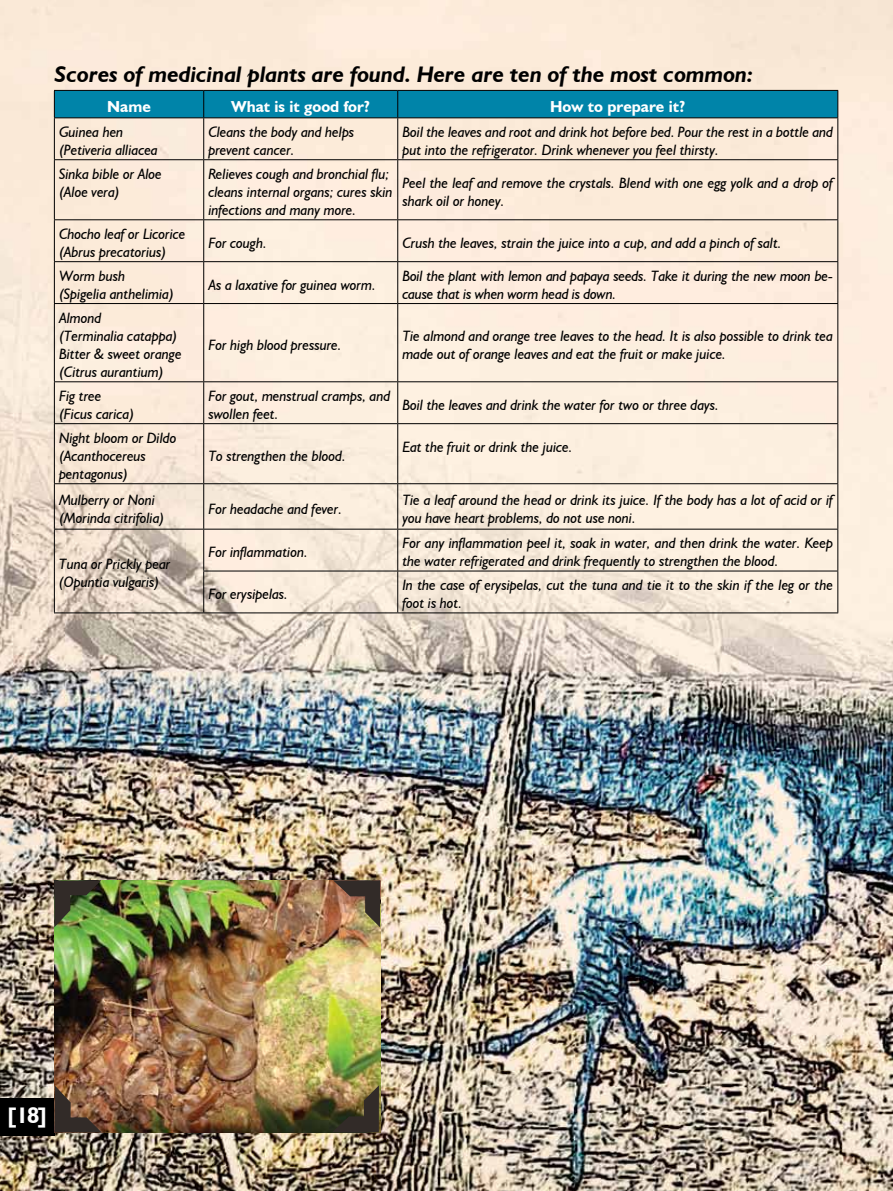
<style>
.page{position:relative;width:893px;height:1191px;background:#fff}
.page>*{position:absolute;margin:0;border:0;box-sizing:border-box;transform-origin:0 0}
.t1{font:italic 700 22.5px "Humanist 521 BT";color:#000}
.t2{font:700 22.5px "Humanist 521 BT";color:#fff}
.t3{font:700 15.9px "Humanist 521 BT";color:#fff}
.t4{font:italic 15px/18.1px "Humanist 521 BT";letter-spacing:-.01em;color:#000}
</style>
<div class="page">
<img style="left:0;top:0;width:893px;height:1191px">
<div style="left:0;top:1098px;width:54px;height:37px;background:#000"></div>
<div style="left:54px;top:90px;width:784px;height:27px;background:#0084a9"></div>
<hr style="left:54px;top:117px;width:150px;height:1px;background:#000">
<hr style="left:54px;top:118px;width:1px;height:41px;background:#000">
<hr style="left:204px;top:117px;width:194px;height:1px;background:#000">
<hr style="left:203px;top:118px;width:1px;height:41px;background:#000">
<hr style="left:398px;top:117px;width:440px;height:1px;background:#000">
<hr style="left:397px;top:118px;width:1px;height:41px;background:#000">
<hr style="left:837px;top:118px;width:1px;height:41px;background:#000">
<hr style="left:54px;top:159px;width:150px;height:1px;background:#000">
<hr style="left:54px;top:160px;width:1px;height:59px;background:#000">
<hr style="left:204px;top:159px;width:194px;height:1px;background:#000">
<hr style="left:203px;top:160px;width:1px;height:59px;background:#000">
<hr style="left:398px;top:159px;width:440px;height:1px;background:#000">
<hr style="left:397px;top:160px;width:1px;height:59px;background:#000">
<hr style="left:837px;top:160px;width:1px;height:59px;background:#000">
<hr style="left:54px;top:219px;width:150px;height:1px;background:#000">
<hr style="left:54px;top:220px;width:1px;height:41px;background:#000">
<hr style="left:204px;top:219px;width:194px;height:1px;background:#000">
<hr style="left:203px;top:220px;width:1px;height:41px;background:#000">
<hr style="left:398px;top:219px;width:440px;height:1px;background:#000">
<hr style="left:397px;top:220px;width:1px;height:41px;background:#000">
<hr style="left:837px;top:220px;width:1px;height:41px;background:#000">
<hr style="left:54px;top:261px;width:150px;height:1px;background:#000">
<hr style="left:54px;top:262px;width:1px;height:41px;background:#000">
<hr style="left:204px;top:261px;width:194px;height:1px;background:#000">
<hr style="left:203px;top:262px;width:1px;height:41px;background:#000">
<hr style="left:398px;top:261px;width:440px;height:1px;background:#000">
<hr style="left:397px;top:262px;width:1px;height:41px;background:#000">
<hr style="left:837px;top:262px;width:1px;height:41px;background:#000">
<hr style="left:54px;top:303px;width:150px;height:1px;background:#000">
<hr style="left:54px;top:304px;width:1px;height:77px;background:#000">
<hr style="left:204px;top:303px;width:194px;height:1px;background:#000">
<hr style="left:203px;top:304px;width:1px;height:77px;background:#000">
<hr style="left:398px;top:303px;width:440px;height:1px;background:#000">
<hr style="left:397px;top:304px;width:1px;height:77px;background:#000">
<hr style="left:837px;top:304px;width:1px;height:77px;background:#000">
<hr style="left:54px;top:381px;width:150px;height:1px;background:#000">
<hr style="left:54px;top:382px;width:1px;height:41px;background:#000">
<hr style="left:204px;top:381px;width:194px;height:1px;background:#000">
<hr style="left:203px;top:382px;width:1px;height:41px;background:#000">
<hr style="left:398px;top:381px;width:440px;height:1px;background:#000">
<hr style="left:397px;top:382px;width:1px;height:41px;background:#000">
<hr style="left:837px;top:382px;width:1px;height:41px;background:#000">
<hr style="left:54px;top:423px;width:150px;height:1px;background:#000">
<hr style="left:54px;top:424px;width:1px;height:59px;background:#000">
<hr style="left:204px;top:423px;width:194px;height:1px;background:#000">
<hr style="left:203px;top:424px;width:1px;height:59px;background:#000">
<hr style="left:398px;top:423px;width:440px;height:1px;background:#000">
<hr style="left:397px;top:424px;width:1px;height:59px;background:#000">
<hr style="left:837px;top:424px;width:1px;height:59px;background:#000">
<hr style="left:54px;top:483px;width:150px;height:1px;background:#000">
<hr style="left:54px;top:484px;width:1px;height:45px;background:#000">
<hr style="left:204px;top:483px;width:194px;height:1px;background:#000">
<hr style="left:203px;top:484px;width:1px;height:45px;background:#000">
<hr style="left:398px;top:483px;width:440px;height:1px;background:#000">
<hr style="left:397px;top:484px;width:1px;height:45px;background:#000">
<hr style="left:837px;top:484px;width:1px;height:45px;background:#000">
<hr style="left:54px;top:529px;width:150px;height:1px;background:#000">
<hr style="left:54px;top:529px;width:1px;height:42px;background:#000">
<hr style="left:204px;top:529px;width:194px;height:1px;background:#000">
<hr style="left:203px;top:529px;width:1px;height:41px;background:#000">
<hr style="left:398px;top:529px;width:440px;height:1px;background:#000">
<hr style="left:397px;top:529px;width:1px;height:41px;background:#000">
<hr style="left:837px;top:529px;width:1px;height:41px;background:#000">
<hr style="left:54px;top:571px;width:1px;height:41px;background:#000">
<hr style="left:203px;top:570px;width:195px;height:1px;background:#000">
<hr style="left:203px;top:571px;width:1px;height:41px;background:#000">
<hr style="left:398px;top:570px;width:440px;height:1px;background:#000">
<hr style="left:397px;top:571px;width:1px;height:41px;background:#000">
<hr style="left:837px;top:571px;width:1px;height:41px;background:#000">
<hr style="left:54px;top:612px;width:150px;height:1px;background:#000">
<hr style="left:204px;top:612px;width:194px;height:1px;background:#000">
<hr style="left:398px;top:612px;width:440px;height:1px;background:#000">
<img style="left:54px;top:880px;width:326px;height:252px">
<svg style="left:54px;top:880px;width:47px;height:47px;background:#485b31"></svg>
<svg style="left:333px;top:880px;width:47px;height:47px;background:#7d6148"></svg>
<svg style="left:55px;top:1085px;width:47px;height:47px;background:#6a4d3b"></svg>
<svg style="left:332px;top:1085px;width:47px;height:47px;background:#5e4f35"></svg>
<h1 class="t1" style="left:55px;top:60px;width:700px">Scores of medicinal plants are found. Here are ten of the most common:</h1>
<p class="t3" style="left:107px;top:96px;width:45px">Name</p>
<p class="t3" style="left:231px;top:96px;width:141px">What is it good for?</p>
<p class="t3" style="left:550px;top:96px;width:137px">How to prepare it?</p>
<p class="t4" style="left:59px;top:122px;width:100px">Guinea hen (Petiveria alliacea</p>
<p class="t4" style="left:208px;top:122px;width:148px">Cleans the body and helps prevent cancer.</p>
<p class="t4" style="left:402px;top:122px;width:432px">Boil the leaves and root and drink hot before bed. Pour the rest in a bottle and put into the refrigerator. Drink whenever you feel thirsty.</p>
<p class="t4" style="left:59px;top:164px;width:104px">Sinka bible or Aloe (Aloe vera)</p>
<p class="t4" style="left:208px;top:164px;width:186px">Relieves cough and bronchial flu; cleans internal organs; cures skin infections and many more.</p>
<p class="t4" style="left:402px;top:173px;width:432px">Peel the leaf and remove the crystals. Blend with one egg yolk and a drop of shark oil or honey.</p>
<p class="t4" style="left:59px;top:224px;width:128px">Chocho leaf or Licorice (Abrus precatorius)</p>
<p class="t4" style="left:208px;top:233px;width:60px">For cough.</p>
<p class="t4" style="left:402px;top:233px;width:381px">Crush the leaves, strain the juice into a cup, and add a pinch of salt.</p>
<p class="t4" style="left:59px;top:266px;width:117px">Worm bush (Spigelia anthelimia)</p>
<p class="t4" style="left:208px;top:275px;width:169px">As a laxative for guinea worm.</p>
<p class="t4" style="left:402px;top:266px;width:432px">Boil the plant with lemon and papaya seeds. Take it during the new moon be&shy;cause that is when worm head is down.</p>
<p class="t4" style="left:59px;top:308px;width:124px">Almond<br>(Terminalia catappa)<br>Bitter &amp; sweet orange (Citrus aurantium)</p>
<p class="t4" style="left:208px;top:335px;width:135px">For high blood pressure.</p>
<p class="t4" style="left:402px;top:326px;width:432px">Tie almond and orange tree leaves to the head. It is also possible to drink tea made out of orange leaves and eat the fruit or make juice.</p>
<p class="t4" style="left:59px;top:386px;width:77px">Fig tree (Ficus carica)</p>
<p class="t4" style="left:208px;top:386px;width:184px">For gout, menstrual cramps, and swollen feet.</p>
<p class="t4" style="left:402px;top:395px;width:318px">Boil the leaves and drink the water for two or three days.</p>
<p class="t4" style="left:59px;top:428px;width:119px">Night bloom or Dildo (Acanthocereus pentagonus)</p>
<p class="t4" style="left:402px;top:437px;width:172px">Eat the fruit or drink the juice.</p>
<p class="t4" style="left:208px;top:446px;width:139px">To strengthen the blood.</p>
<p class="t4" style="left:59px;top:490px;width:107px">Mulberry or Noni (Morinda citrifolia)</p>
<p class="t4" style="left:208px;top:499px;width:135px">For headache and fever.</p>
<p class="t4" style="left:402px;top:490px;width:432px">Tie a leaf around the head or drink its juice. If the body has a lot of acid or if you have heart problems, do not use noni.</p>
<p class="t4" style="left:59px;top:554px;width:113px">Tuna or Prickly pear (Opuntia vulgaris)</p>
<p class="t4" style="left:208px;top:543px;width:101px">For inflammation.</p>
<p class="t4" style="left:402px;top:534px;width:432px">For any inflammation peel it, soak in water, and then drink the water. Keep the water refrigerated and drink frequently to strengthen the blood.</p>
<p class="t4" style="left:208px;top:584px;width:81px">For erysipelas.</p>
<p class="t4" style="left:402px;top:575px;width:432px">In the case of erysipelas, cut the tuna and tie it to the skin if the leg or the foot is hot.</p>
<h1 class="t2" style="left:8px;top:1101px;width:40px">[18]</h1>
</div>
